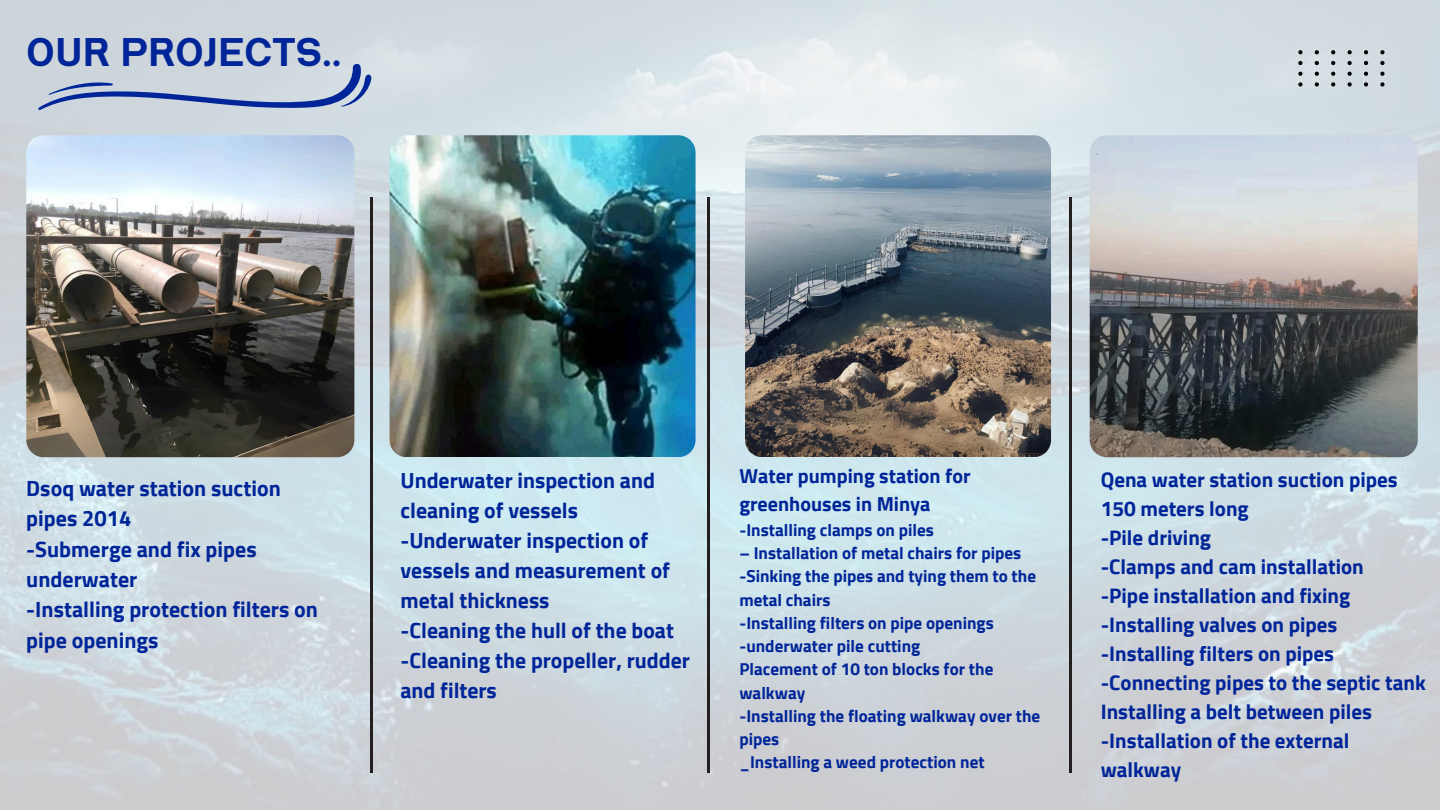
<style>
.page{position:relative;width:1440px;height:810px;background:#fff}
.page>*{position:absolute;margin:0;border:0;box-sizing:border-box;transform-origin:0 0}
.t1{font:700 40.4px "Serithai Expanded";color:#002599}
.t2{font:700 21.9px/30.3px "Cairo";color:#002599}
.t3{font:700 21.7px/30px "Cairo";color:#002599}
.t4{font:700 20.9px/29px "Cairo";color:#002599}
.t5{font:700 20.1px/27.8px "Cairo";color:#002599}
.t6{font:700 17.1px/23.2px "Cairo";color:#002599}
</style>
<div class="page">
<img style="left:0;top:0;width:1440px;height:810px">
<svg style="left:1298px;top:50px;width:5px;height:4px"></svg>
<svg style="left:1315px;top:50px;width:4px;height:4px"></svg>
<svg style="left:1331px;top:50px;width:4px;height:4px"></svg>
<svg style="left:1348px;top:50px;width:4px;height:4px"></svg>
<svg style="left:1364px;top:50px;width:4px;height:4px"></svg>
<svg style="left:1380px;top:50px;width:5px;height:4px"></svg>
<svg style="left:1298px;top:61px;width:5px;height:4px"></svg>
<svg style="left:1315px;top:61px;width:4px;height:4px"></svg>
<svg style="left:1331px;top:61px;width:4px;height:4px"></svg>
<svg style="left:1348px;top:61px;width:4px;height:4px"></svg>
<svg style="left:1364px;top:61px;width:4px;height:4px"></svg>
<svg style="left:1380px;top:61px;width:5px;height:4px"></svg>
<svg style="left:1298px;top:72px;width:5px;height:4px"></svg>
<svg style="left:1315px;top:72px;width:4px;height:4px"></svg>
<svg style="left:1331px;top:72px;width:4px;height:4px"></svg>
<svg style="left:1348px;top:72px;width:4px;height:4px"></svg>
<svg style="left:1364px;top:72px;width:4px;height:4px"></svg>
<svg style="left:1380px;top:72px;width:5px;height:4px"></svg>
<svg style="left:1298px;top:82px;width:5px;height:5px"></svg>
<svg style="left:1315px;top:82px;width:4px;height:5px"></svg>
<svg style="left:1331px;top:82px;width:4px;height:5px"></svg>
<svg style="left:1348px;top:82px;width:4px;height:5px"></svg>
<svg style="left:1364px;top:82px;width:4px;height:5px"></svg>
<svg style="left:1380px;top:82px;width:5px;height:5px"></svg>
<svg style="left:38px;top:62px;width:335px;height:48px;background:#b2bed4"></svg>
<img style="left:26px;top:135px;width:328px;height:322px;border-radius:17px">
<img style="left:390px;top:135px;width:306px;height:322px">
<img style="left:745px;top:135px;width:306px;height:322px">
<img style="left:1090px;top:135px;width:328px;height:322px;border-radius:17px">
<hr style="left:707px;top:197px;width:3px;height:576px;background:#231f20">
<hr style="left:1069px;top:197px;width:2px;height:576px;background:#231f20">
<hr style="left:371px;top:197px;width:2px;height:576px;background:#231f20">
<p class="t1" style="left:26px;top:29px;width:317px">OUR PROJECTS..</p>
<p class="t2" style="left:26px;top:473px;width:293px">Dsoq water station suction pipes 2014<br>-Submerge and fix pipes underwater<br>-Installing protection filters on pipe openings</p>
<h2 class="t3" style="left:400px;top:466px;width:291px">Underwater inspection and cleaning of vessels -Underwater inspection of vessels and measurement of metal thickness<br>-Cleaning the hull of the boat -Cleaning the propeller, rudder and filters</h2>
<p class="t5" style="left:739px;top:463px;width:233px">Water pumping station for greenhouses in Minya</p>
<p class="t6" style="left:739px;top:518px;width:196px">-Installing clamps on piles</p>
<p class="t6" style="left:739px;top:542px;width:283px">– Installation of metal chairs for pipes</p>
<p class="t6" style="left:739px;top:565px;width:298px">-Sinking the pipes and tying them to the metal chairs</p>
<p class="t6" style="left:739px;top:611px;width:256px">-Installing filters on pipe openings</p>
<p class="t6" style="left:739px;top:635px;width:182px">-underwater pile cutting</p>
<p class="t6" style="left:739px;top:658px;width:256px">Placement of 10 ton blocks for the walkway</p>
<p class="t6" style="left:739px;top:704px;width:302px">-Installing the floating walkway over the pipes</p>
<p class="t6" style="left:739px;top:751px;width:247px">_Installing a weed protection net</p>
<p class="t4" style="left:1101px;top:465px;width:327px">Qena water station suction pipes<br>150 meters long<br>-Pile driving<br>-Clamps and cam installation<br>-Pipe installation and fixing -Installing valves on pipes -Installing filters on pipes -Connecting pipes to the septic tank<br>Installing a belt between piles -Installation of the external walkway</p>
</div>
